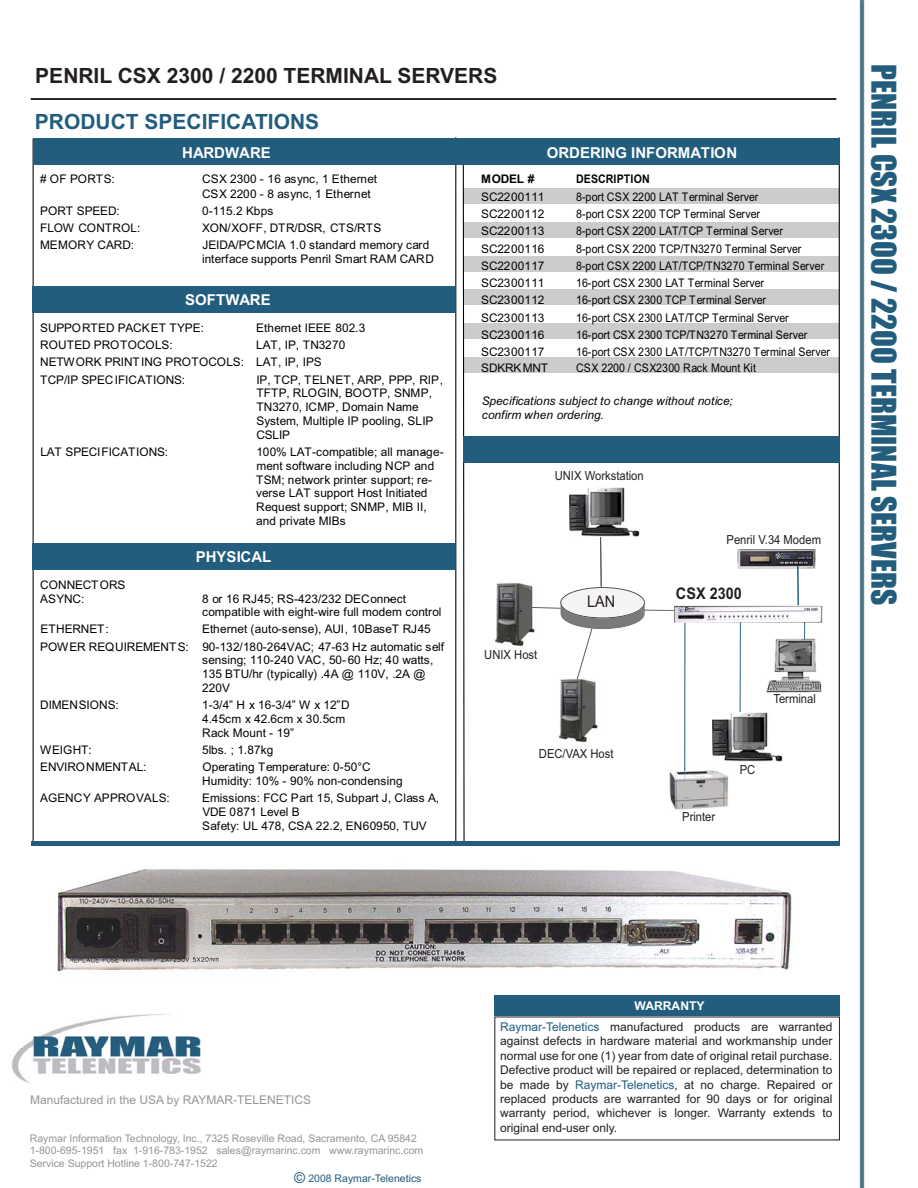
<style>
.page{position:relative;width:918px;height:1188px;background:#fff}
.page>*{position:absolute;margin:0;border:0;box-sizing:border-box;transform-origin:0 0}
.t1{font:31.5px "Impact";color:#225d7d}
.t2{font:700 21px "Arial";color:#231f20}
.t3{font:700 21px "Arial";color:#225d7d}
.t4{font:700 16.05px "Arial";color:#231f20;scale:.9 1}
.t5{font:16.05px "Arial";color:#231f20;scale:.9 1}
.t6{font:700 15px "Arial";color:#fff}
.t7{font:12.45px "Arial";color:#231f20;scale:.9 1}
.t8{font:700 12.15px "Arial";color:#fff}
.t9{font:12px/14.4px "Arial";color:#231f20;text-align:justify}
.t10{font:12px "Arial";color:#939598}
.t11{font:11.85px/13.8px "Arial";letter-spacing:-.01em;color:#020303}
.t12{font:11.85px "Arial";letter-spacing:-.01em;color:#020303;scale:.9 1}
.t13{font:italic 11.85px/14.2px "Arial";letter-spacing:.015em;color:#020303}
.t14{font:11.85px/14.1px "Arial";letter-spacing:.01em;color:#020303}
.t15{font:11.85px/13.6px "Arial";letter-spacing:.015em;color:#020303}
.t16{font:11.85px "Arial";letter-spacing:.02em;color:#020303;scale:.9 1}
.t17{font:700 11.85px "Arial";color:#020303;scale:.9 1}
.t18{font:700 11.85px "Arial";color:#020303}
.t19{font:10.5px/12.6px "Arial";color:#939598}
.t20{font:10.5px "Arial";color:#225d7d}
.s1{font-size:15px}
.s2{color:#225d7d}
</style>
<div class="page">
<svg style="left:860px;top:0;width:4px;height:1188px;background:#567d90"></svg>
<hr style="left:31px;top:98px;width:805px;height:2px;background:#231f20">
<img style="left:11px;top:1014px;width:190px;height:69px">
<div style="left:463px;top:188px;width:376px;height:16px;background:#cdcccb"></div>
<div style="left:463px;top:222px;width:376px;height:15px;background:#cdcccb"></div>
<div style="left:463px;top:256px;width:376px;height:15px;background:#cdcccb"></div>
<div style="left:463px;top:289px;width:376px;height:16px;background:#cdcccb"></div>
<div style="left:463px;top:323px;width:376px;height:16px;background:#cdcccb"></div>
<div style="left:463px;top:357px;width:376px;height:15px;background:#cdcccb"></div>
<hr style="left:33px;top:139px;width:1px;height:705px;background:#020303">
<hr style="left:455px;top:137px;width:1px;height:707px;background:#020303">
<div style="left:33px;top:286px;width:422px;height:27px;background:#225d7d"></div>
<div style="left:33px;top:543px;width:422px;height:27px;background:#225d7d"></div>
<svg style="left:463px;top:165px;width:2px;height:676px"></svg>
<hr style="left:839px;top:137px;width:1px;height:707px;background:#020303">
<div style="left:463px;top:436px;width:377px;height:27px;background:#225d7d"></div>
<hr style="left:32px;top:841px;width:807px;height:4px;background:#225d7d">
<div style="left:33px;top:138px;width:430px;height:27px;background:#225d7d"></div>
<div style="left:438px;top:138px;width:402px;height:27px;background:#225d7d"></div>
<img style="left:674px;top:606px;width:148px;height:17px">
<svg style="left:740px;top:622px;width:1px;height:90px"></svg>
<img style="left:669px;top:770px;width:60px;height:40px">
<svg style="left:684px;top:623px;width:2px;height:160px"></svg>
<img style="left:737px;top:549px;width:78px;height:19px">
<img style="left:495px;top:582px;width:36px;height:66px">
<img style="left:559px;top:680px;width:40px;height:64px">
<svg style="left:531px;top:536px;width:143px;height:144px"></svg>
<img style="left:569px;top:488px;width:71px;height:48px">
<img style="left:712px;top:713px;width:71px;height:48px">
<img style="left:766px;top:638px;width:55px;height:55px">
<svg style="left:804px;top:622px;width:2px;height:19px"></svg>
<svg style="left:797px;top:565px;width:2px;height:41px"></svg>
<img style="left:31px;top:842px;width:809px;height:130px">
<img style="left:32px;top:842px;width:807px;height:3px">
<div style="left:494px;top:995px;width:346px;height:21px;background:#225d7d"></div>
<h2 class="t2" style="left:35px;top:63px;width:464px">PENRIL CSX 2300 / 2200 TERMINAL SERVERS</h2>
<h2 class="t3" style="left:35px;top:110px;width:286px">PRODUCT SPECIFICATIONS</h2>
<p class="t6" style="left:182px;top:144px;width:90px">HARDWARE</p>
<p class="t6" style="left:547px;top:144px;width:192px">ORDERING INFORMATION</p>
<p class="t11" style="left:40px;top:174px;width:76px"># OF PORTS:</p>
<p class="t11" style="left:202px;top:173px;width:177px">CSX 2300 - 16 async, 1 Ethernet<br>CSX 2200 - 8 async, 1 Ethernet</p>
<p class="t11" style="left:40px;top:205px;width:81px">PORT SPEED:</p>
<p class="t11" style="left:202px;top:205px;width:73px">0-115.2 Kbps</p>
<p class="t11" style="left:40px;top:222px;width:102px">FLOW CONTROL:</p>
<p class="t11" style="left:202px;top:222px;width:181px">XON/XOFF, DTR/DSR, CTS/RTS</p>
<p class="t11" style="left:40px;top:239px;width:95px">MEMORY CARD:</p>
<p class="t11" style="left:202px;top:239px;width:233px">JEIDA/PCMCIA 1.0 standard memory card interface supports Penril Smart RAM CARD</p>
<p class="t6" style="left:185px;top:291px;width:87px">SOFTWARE</p>
<p class="t11" style="left:40px;top:322px;width:166px">SUPPORTED PACKET TYPE:</p>
<p class="t11" style="left:256px;top:322px;width:111px">Ethernet IEEE 802.3</p>
<p class="t11" style="left:40px;top:339px;width:134px">ROUTED PROTOCOLS:</p>
<p class="t11" style="left:40px;top:337px;width:307px;line-height:17.2px;text-indent:216px">LAT, IP, TN3270<br>NETWORK PRINTING PROTOCOLS: LAT, IP, IPS<br>TCP/IP SPECIFICATIONS:</p>
<p class="t11" style="left:256px;top:374px;width:188px">IP, TCP, TELNET, ARP, PPP, RIP,<br>TFTP, RLOGIN, BOOTP, SNMP,<br>TN3270, ICMP, Domain Name<br>System, Multiple IP pooling, SLIP<br>CSLIP</p>
<p class="t11" style="left:40px;top:446px;width:129px">LAT SPECIFICATIONS:</p>
<p class="t11" style="left:256px;top:446px;width:189px">100% LAT-compatible; all manage-</p>
<p class="t11" style="left:256px;top:446px;width:180px;text-indent:165px">- ment software including NCP and<br>TSM; network printer support; re&shy;verse LAT support Host Initiated<br>Request support; SNMP, MIB II, and private MIBs</p>
<p class="t11" style="left:40px;top:578px;width:87px">CONNECTORS<br>ASYNC:</p>
<p class="t6" style="left:196px;top:548px;width:77px">PHYSICAL</p>
<p class="t11" style="left:202px;top:593px;width:205px">8 or 16 RJ45; RS-423/232 DEConnect</p>
<p class="t11" style="left:202px;top:593px;width:241px;text-indent:186px">- compatible with eight-wire full modem control</p>
<p class="t11" style="left:40px;top:622px;width:405px;line-height:17.2px;text-indent:162px">Ethernet (auto-sense), AUI, 10BaseT RJ45<br>POWER REQUIREMENTS: 90-132/180-264VAC; 47-63 Hz automatic self</p>
<p class="t11" style="left:202px;top:655px;width:233px">sensing; 110-240 VAC, 50- 60 Hz; 40 watts,<br>135 BTU/hr (typically) .4A @ 110V, .2A @<br>220V</p>
<p class="t11" style="left:40px;top:700px;width:80px">DIMENSIONS:</p>
<p class="t15" style="left:202px;top:700px;width:149px">1-3/4” H x 16-3/4” W x 12”D<br>4.45cm x 42.6cm x 30.5cm<br>Rack Mount - 19”</p>
<p class="t11" style="left:40px;top:744px;width:53px">WEIGHT:</p>
<p class="t11" style="left:202px;top:744px;width:73px">5lbs. ; 1.87kg</p>
<p class="t11" style="left:40px;top:761px;width:108px">ENVIRONMENTAL:</p>
<p class="t14" style="left:202px;top:761px;width:202px">Operating Temperature: 0-50°C<br>Humidity: 10% - 90% non-condensing</p>
<p class="t11" style="left:40px;top:792px;width:131px">AGENCY APPROVALS:</p>
<p class="t11" style="left:202px;top:792px;width:238px">Emissions: FCC Part 15, Subpart J, Class A,<br>VDE 0871 Level B<br>Safety: UL 478, CSA 22.2, EN60950, TUV</p>
<p class="t11" style="left:41px;top:624px;width:70px">ETHERNET:</p>
<p class="t18" style="left:481px;top:172px;width:55px">MODEL #</p>
<p class="t17" style="left:576px;top:172px;width:83px">DESCRIPTION</p>
<p class="t11" style="left:481px;top:191px;width:65px">SC2200111</p>
<p class="t12" style="left:576px;top:192px;width:204px">8-port CSX 2200 LAT Terminal Server</p>
<p class="t11" style="left:481px;top:208px;width:65px">SC2200112</p>
<p class="t12" style="left:576px;top:210px;width:206px">8-port CSX 2200 TCP Terminal Server</p>
<p class="t11" style="left:481px;top:225px;width:65px">SC2200113</p>
<p class="t12" style="left:576px;top:227px;width:231px">8-port CSX 2200 LAT/TCP Terminal Server</p>
<p class="t11" style="left:481px;top:243px;width:65px">SC2200116</p>
<p class="t12" style="left:576px;top:244px;width:252px">8-port CSX 2200 TCP/TN3270 Terminal Server</p>
<p class="t11" style="left:481px;top:260px;width:65px">SC2200117</p>
<p class="t12" style="left:576px;top:261px;width:277px">8-port CSX 2200 LAT/TCP/TN3270 Terminal Server</p>
<p class="t11" style="left:481px;top:277px;width:65px">SC2300111</p>
<p class="t12" style="left:576px;top:279px;width:210px">16-port CSX 2300 LAT Terminal Server</p>
<p class="t11" style="left:481px;top:295px;width:65px">SC2300112</p>
<p class="t16" style="left:576px;top:296px;width:212px">16-port CSX 2300 TCP Terminal Server</p>
<p class="t11" style="left:481px;top:312px;width:65px">SC2300113</p>
<p class="t12" style="left:576px;top:313px;width:238px">16-port CSX 2300 LAT/TCP Terminal Server</p>
<p class="t11" style="left:481px;top:329px;width:65px">SC2300116</p>
<p class="t12" style="left:576px;top:331px;width:258px">16-port CSX 2300 TCP/TN3270 Terminal Server</p>
<p class="t11" style="left:481px;top:346px;width:65px">SC2300117</p>
<p class="t12" style="left:576px;top:347px;width:283px">16-port CSX 2300 LAT/TCP/TN3270 Terminal Server</p>
<p class="t11" style="left:481px;top:362px;width:68px">SDKRKMNT</p>
<p class="t12" style="left:576px;top:363px;width:201px">CSX 2200 / CSX2300 Rack Mount Kit</p>
<p class="t13" style="left:482px;top:395px;width:252px">Specifications subject to change without notice; confirm when ordering.</p>
<p class="t7" style="left:555px;top:471px;width:101px">UNIX Workstation</p>
<p class="t7" style="left:484px;top:650px;width:60px">UNIX Host</p>
<h3 class="t5" style="left:587px;top:596px;width:33px">LAN</h3>
<p class="t7" style="left:539px;top:749px;width:85px">DEC/VAX Host</p>
<p class="t7" style="left:727px;top:536px;width:107px">Penril V.34 Modem</p>
<h3 class="t4" style="left:676px;top:584px;width:75px">CSX 2300</h3>
<p class="t7" style="left:682px;top:812px;width:38px">Printer</p>
<p class="t7" style="left:773px;top:694px;width:49px">Terminal</p>
<p class="t7" style="left:740px;top:765px;width:19px">PC</p>
<h1 class="t1" style="left:894px;top:64px;width:542px;rotate:90deg">PENRIL CSX 2300 / 2200 TERMINAL SERVERS</h1>
<p class="t10" style="left:30px;top:1096px;width:283px">Manufactured in the USA by RAYMAR-TELENETICS</p>
<p class="t19" style="left:30px;top:1133px;width:395px">Raymar Information Technology, Inc., 7325 Roseville Road, Sacramento, CA 95842<br>1-800-695-1951 fax 1-916-783-1952 sales@raymarinc.com www.raymarinc.com<br>Service Support Hotline 1-800-747-1522</p>
<p class="t20" style="left:294px;top:1174px;width:129px"><span class="s1">©</span> 2008 Raymar-Telenetics</p>
<p class="t8" style="left:635px;top:999px;width:71px">WARRANTY</p>
<p class="t9" style="left:500px;top:1021px;width:334px"><span class="s2">Raymar-Telenetics</span> manufactured products are warranted against defects in hardware material and workmanship under normal use for one (1) year from date of original retail purchase.<br>Defective product will be repaired or replaced, determination to be made by <span class="s2">Raymar-Telenetics</span>, at no charge. Repaired or replaced products are warranted for 90 days or for original warranty period, whichever is longer. Warranty extends to original end-user only.</p>
</div>
